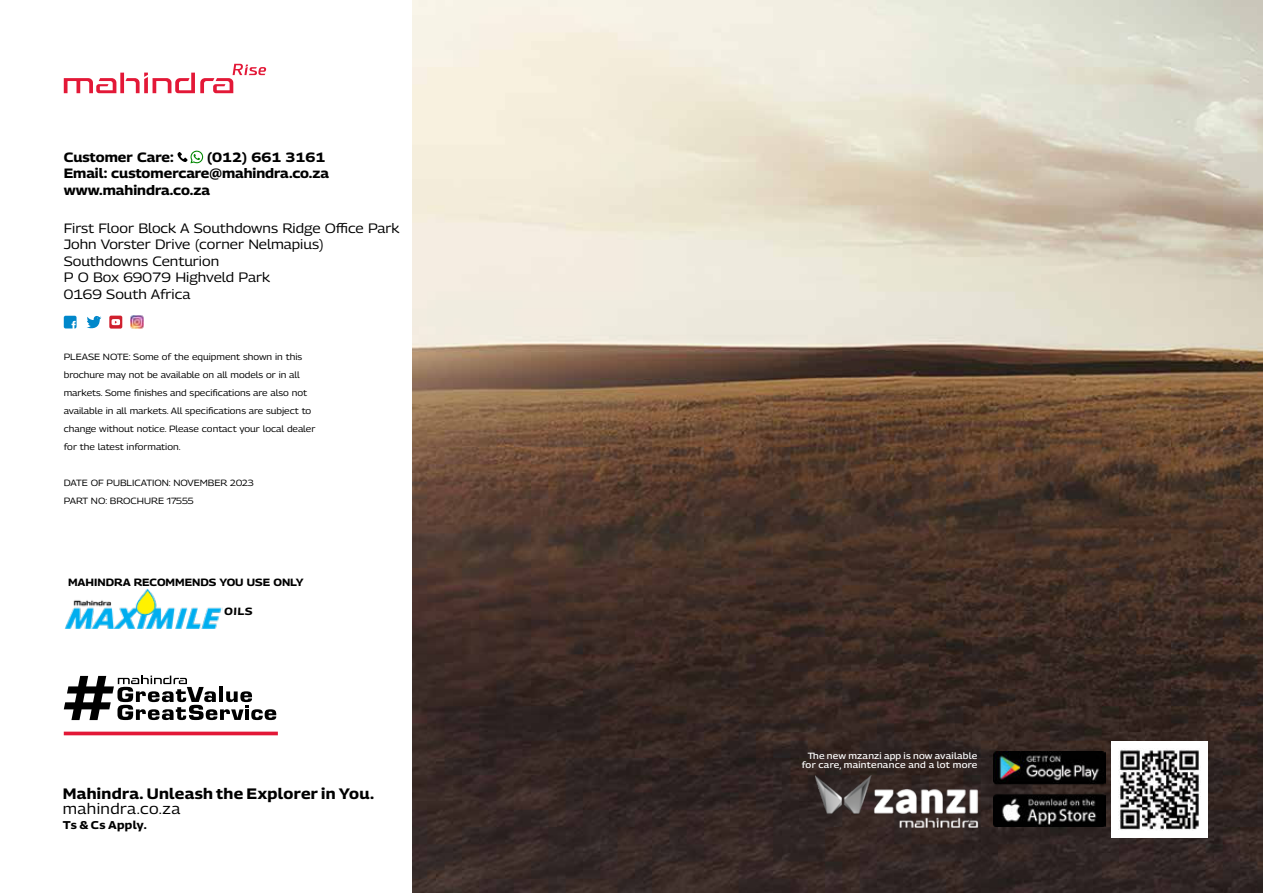
<style>
.page{position:relative;width:1263px;height:893px;background:#fff}
.page>*{position:absolute;margin:0;border:0;box-sizing:border-box;transform-origin:0 0}
.t1{font:700 15.15px "Georama Semi Expanded";letter-spacing:.02em;color:#000}
.t2{font:15px "Georama Semi Expanded";letter-spacing:.02em;color:#000}
.t3{font:13.5px/16.5px "Georama Semi Expanded";color:#000}
.t4{font:700 13.5px/16.5px "Georama Semi Expanded";color:#000}
.t5{font:700 11.25px "Georama Semi Expanded";letter-spacing:.03em;color:#000}
.t6{font:700 10.5px "Georama Semi Expanded";color:#000}
.t7{font:9px/18px "Georama Semi Expanded";color:#000}
.t8{font:500 9px/9px "Georama Semi Expanded";letter-spacing:.025em;color:#fff;text-align:right}
</style>
<div class="page">
<img style="left:412px;top:0;width:851px;height:893px">
<img style="left:815px;top:775px;width:163px;height:52px">
<svg style="left:64px;top:64px;width:202px;height:29px"></svg>
<svg style="left:177px;top:150px;width:26px;height:13px"></svg>
<svg style="left:64px;top:316px;width:13px;height:12px"></svg>
<svg style="left:87px;top:316px;width:14px;height:13px"></svg>
<svg style="left:109px;top:316px;width:13px;height:13px"></svg>
<img style="left:130px;top:315px;width:14px;height:14px">
<img style="left:65px;top:588px;width:157px;height:40px">
<div style="left:1111px;top:741px;width:96px;height:96px;background:#fff"></div>
<img style="left:1118px;top:749px;width:82px;height:81px">
<img style="left:993px;top:752px;width:113px;height:74px">
<svg style="left:64px;top:676px;width:212px;height:44px"></svg>
<hr style="left:64px;top:732px;width:214px;height:3px;background:#e31837">
<h3 class="t4" style="left:64px;top:150px;width:267px;text-indent:144px">(012) 661 3161<br>Email: customercare@mahindra.co.za www.mahindra.co.za</h3>
<h3 class="t3" style="left:64px;top:219px;width:337px">First Floor Block A Southdowns Ridge Office Park<br>John Vorster Drive (corner Nelmapius)<br>Southdowns Centurion<br>P O Box 69079 Highveld Park<br>0169 South Africa</h3>
<h3 class="t4" style="left:64px;top:150px;width:111px">Customer Care:</h3>
<p class="t7" style="left:64px;top:349px;width:253px">PLEASE NOTE: Some of the equipment shown in this brochure may not be available on all models or in all markets. Some finishes and specifications are also not available in all markets. All specifications are subject to change without notice. Please contact your local dealer for the latest information.</p>
<p class="t7" style="left:64px;top:474px;width:192px">DATE OF PUBLICATION: NOVEMBER 2023<br>PART NO: BROCHURE 17555</p>
<p class="t6" style="left:68px;top:578px;width:237px">MAHINDRA RECOMMENDS YOU USE ONLY</p>
<p class="t6" style="left:224px;top:607px;width:30px">OILS</p>
<h1 class="t1" style="left:63px;top:787px;width:313px">Mahindra. Unleash the Explorer in You.</h1>
<h2 class="t2" style="left:63px;top:802px;width:119px">mahindra.co.za</h2>
<p class="t5" style="left:63px;top:821px;width:85px">Ts &amp; Cs Apply.</p>
<p class="t8" style="left:802px;top:751px;width:177px">The new mzanzi app is now available for care, maintenance and a lot more</p>
</div>
